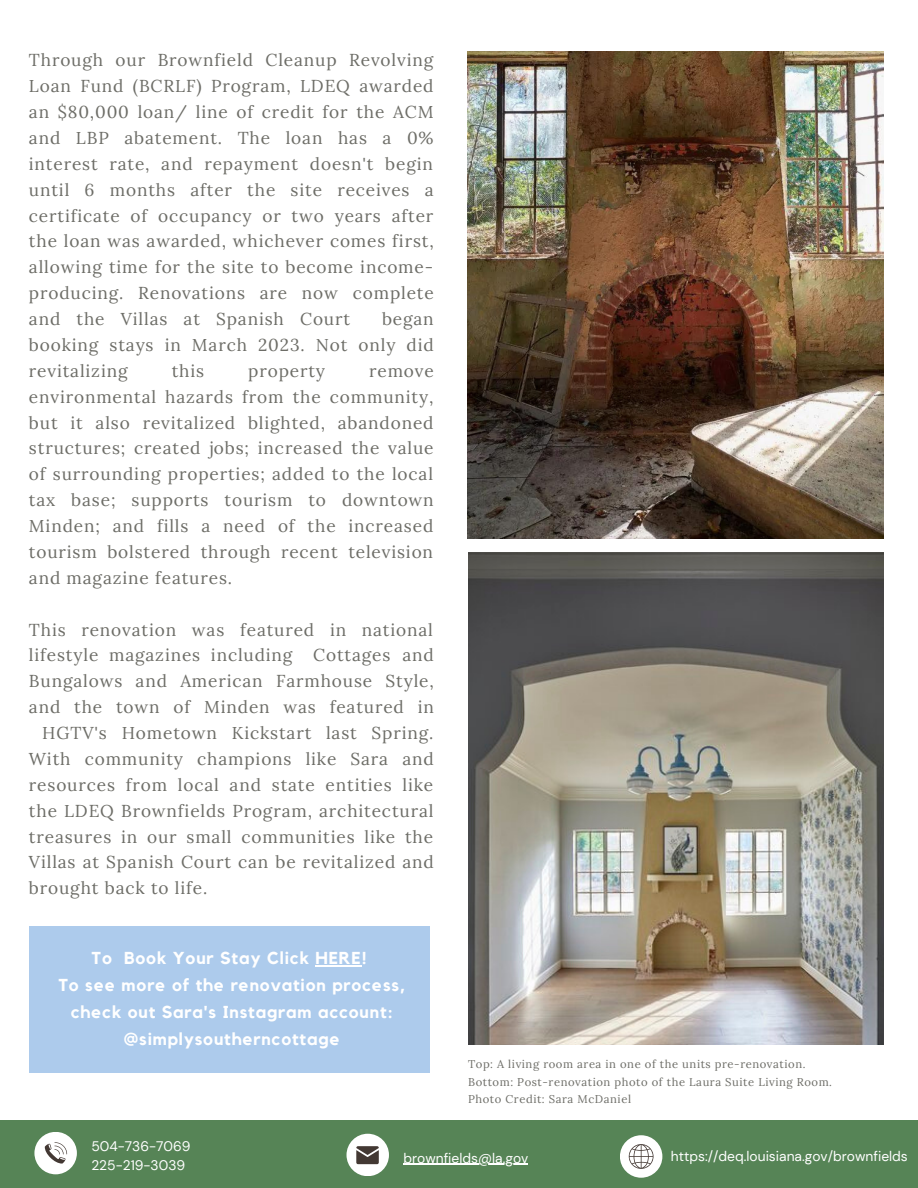
<style>
.page{position:relative;width:918px;height:1188px;background:#fff}
.page>*{position:absolute;margin:0;border:0;box-sizing:border-box;transform-origin:0 0}
.t1{font:17.25px/25.8px "Lora";letter-spacing:.05em;color:#6d6d67;text-align:justify}
.t2{font:700 17.25px/27px "Kollektif";letter-spacing:.05em;color:#fff;text-align:center}
.t3{font:13.8px "DM Sans";color:#fff}
.t4{font:11.25px "Lora";letter-spacing:.05em;color:#6d6d67}
</style>
<div class="page">
<div style="left:29px;top:927px;width:400px;height:146px;background:#adcbec"></div>
<hr style="left:315px;top:965px;width:47px;height:1px;background:#fff">
<div style="left:310px;top:1120px;width:302px;height:68px;background:#568456"></div>
<div style="left:0;top:1120px;width:309px;height:68px;background:#568456"></div>
<div style="left:612px;top:1120px;width:306px;height:68px;background:#568456"></div>
<div style="left:34px;top:1132px;width:43px;height:42px;background:#fff;border-radius:50%"></div>
<svg style="left:45px;top:1142px;width:22px;height:22px"></svg>
<div style="left:347px;top:1134px;width:42px;height:42px;background:#fff;border-radius:50%"></div>
<svg style="left:356px;top:1146px;width:23px;height:18px"></svg>
<div style="left:620px;top:1135px;width:42px;height:43px;background:#fff;border-radius:50%"></div>
<svg style="left:629px;top:1144px;width:25px;height:25px"></svg>
<hr style="left:403px;top:1164px;width:125px;height:1px;background:#fff">
<img style="left:467px;top:51px;width:416px;height:487px">
<img style="left:468px;top:552px;width:415px;height:492px">
<p class="t1" style="left:29px;top:47px;width:406px">Through our Brownfield Cleanup Revolving Loan Fund (BCRLF) Program, LDEQ awarded an $80,000 loan/ line of credit for the ACM and LBP abatement. The loan has a 0% interest rate, and repayment doesn't begin until 6 months after the site receives a certificate of occupancy or two years after the loan was awarded, whichever comes first, allowing time for the site to become income&shy;producing. Renovations are now complete and the Villas at Spanish Court</p>
<p class="t1" style="left:29px;top:306px;width:406px;text-indent:353px">began booking stays in March 2023. Not only did revitalizing</p>
<p class="t1" style="left:172px;top:358px;width:34px">this</p>
<p class="t1" style="left:248px;top:358px;width:78px">property</p>
<p class="t1" style="left:29px;top:358px;width:406px;text-indent:340px">remove environmental hazards from the community, but it also revitalized blighted, abandoned structures; created jobs; increased the value of surrounding properties; added to the local tax base; supports tourism to downtown Minden; and fills a need of the increased tourism bolstered through recent television and magazine features.</p>
<p class="t1" style="left:29px;top:616px;width:406px">This renovation was featured in national</p>
<p class="t1" style="left:29px;top:642px;width:406px">lifestyle magazines including Cottages and</p>
<p class="t1" style="left:29px;top:668px;width:406px">Bungalows and American Farmhouse Style,</p>
<p class="t1" style="left:29px;top:694px;width:406px">and the town of Minden was featured in</p>
<p class="t1" style="left:42px;top:720px;width:393px">HGTV's Hometown Kickstart last Spring.</p>
<p class="t1" style="left:29px;top:746px;width:406px">With community champions like Sara and</p>
<p class="t1" style="left:29px;top:772px;width:406px">resources from local and state entities like</p>
<p class="t1" style="left:29px;top:797px;width:406px">the LDEQ Brownfields Program, architectural</p>
<p class="t1" style="left:29px;top:823px;width:406px">treasures in our small communities like the</p>
<p class="t1" style="left:29px;top:849px;width:406px">Villas at Spanish Court can be revitalized and</p>
<p class="t1" style="left:29px;top:875px;width:180px">brought back to life.</p>
<p class="t2" style="left:92px;top:945px;width:277px">To Book Your Stay Click HERE!</p>
<p class="t2" style="left:58px;top:972px;width:348px">To see more of the renovation process, check out Sara's Instagram account: @simplysoutherncottage</p>
<p class="t4" style="left:468px;top:1056px;width:339px">Top: A living room area in one of the units pre-renovation.</p>
<p class="t4" style="left:468px;top:1074px;width:365px">Bottom: Post-renovation photo of the Laura Suite Living Room.</p>
<p class="t4" style="left:468px;top:1092px;width:164px">Photo Credit: Sara McDaniel</p>
<p class="t3" style="left:91px;top:1137px;width:101px">504-736-7069</p>
<p class="t3" style="left:91px;top:1157px;width:95px">225-219-3039</p>
<p class="t3" style="left:403px;top:1149px;width:126px">brownfields@la.gov</p>
<p class="t3" style="left:671px;top:1147px;width:239px">https://deq.louisiana.gov/brownfields</p>
</div>
